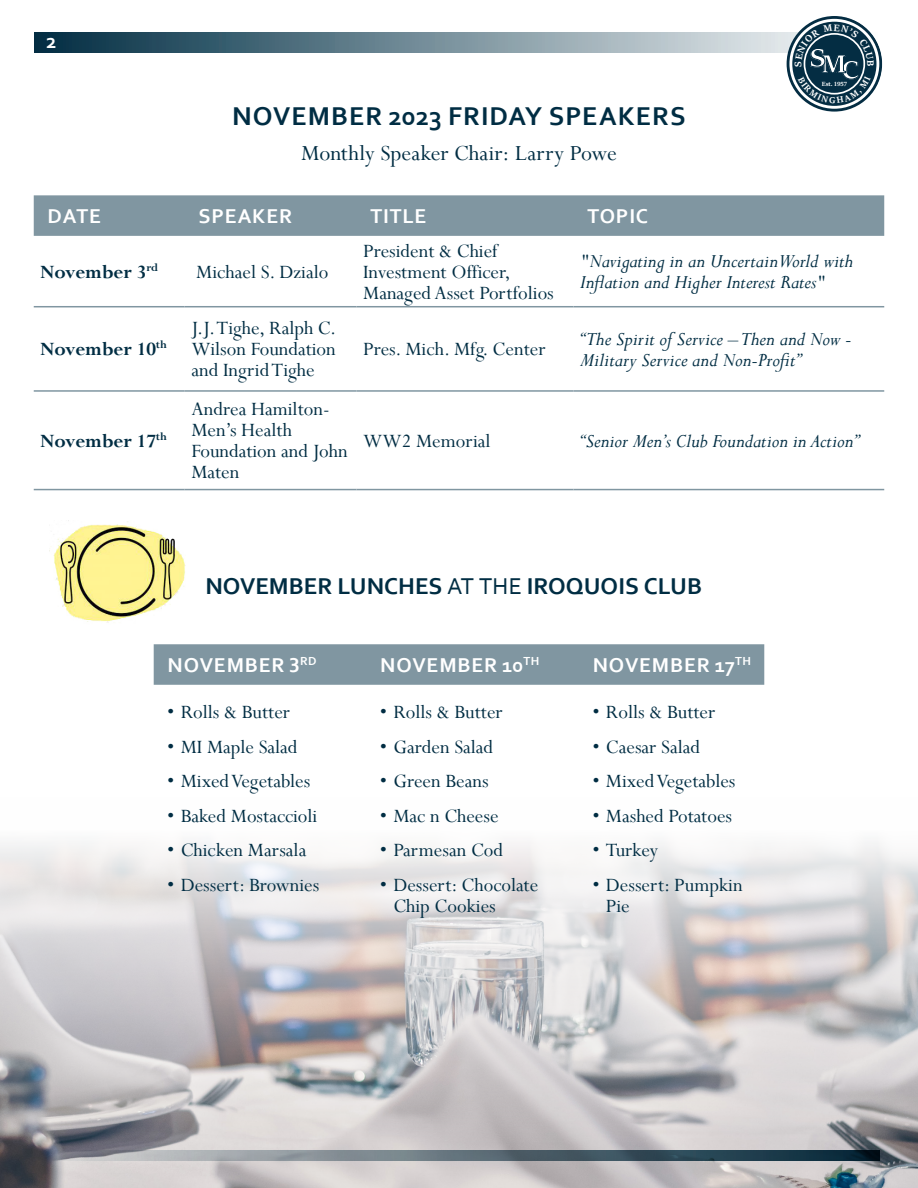
<style>
.page{position:relative;width:918px;height:1188px;background:#fff}
.page>*{position:absolute;margin:0;border:0;box-sizing:border-box;transform-origin:0 0}
.t1{font:700 27.9px "Sitka Text";color:#fff}
.Article_Title{font:700 27px "Corbel";letter-spacing:.035em;color:#002d43}
.Article_Title-2{font:700 24px "Corbel";color:#002d43}
.Article_Title-3{font:24px "Perpetua";letter-spacing:.005em;color:#002d43}
.t2{font:21px/21px "Perpetua";color:#002d43}
.t3{font:italic 21px/21px "Perpetua";color:#002d43}
.t4{font:700 21px "Corbel";letter-spacing:.04em;color:#fff}
.t5{font:700 21px "Perpetua";color:#002d43}
.t6{font:700 6.75px "Sitka Display";color:#fff}
.s1{font-weight:400}
</style>
<div class="page">
<img style="left:0;top:842px;width:918px;height:346px">
<svg style="left:34px;top:32px;width:753px;height:20px"></svg>
<svg style="left:36px;top:1151px;width:844px;height:10px"></svg>
<img style="left:50px;top:521px;width:135px;height:102px">
<div style="left:34px;top:195px;width:850px;height:41px;background:#8096a1"></div>
<hr style="left:34px;top:306px;width:151px;height:1px;background:#8096a1">
<hr style="left:185px;top:306px;width:171px;height:1px;background:#8096a1">
<hr style="left:356px;top:306px;width:217px;height:1px;background:#8096a1">
<hr style="left:573px;top:306px;width:311px;height:1px;background:#8096a1">
<hr style="left:34px;top:390px;width:151px;height:2px;background:#8096a1">
<hr style="left:185px;top:390px;width:171px;height:2px;background:#8096a1">
<hr style="left:356px;top:390px;width:217px;height:2px;background:#8096a1">
<hr style="left:573px;top:390px;width:311px;height:2px;background:#8096a1">
<hr style="left:34px;top:489px;width:151px;height:1px;background:#8096a1">
<hr style="left:185px;top:489px;width:171px;height:1px;background:#8096a1">
<hr style="left:356px;top:489px;width:217px;height:1px;background:#8096a1">
<hr style="left:573px;top:489px;width:311px;height:1px;background:#8096a1">
<div style="left:154px;top:644px;width:610px;height:41px;background:#8096a1"></div>
<svg style="left:787px;top:16px;width:95px;height:96px"></svg>
<p class="t4" style="left:46px;top:28px;width:12px">2</p>
<p class="Article_Title" style="left:232px;top:99px;width:455px">NOVEMBER 2023 FRIDAY SPEAKERS</p>
<p class="Article_Title-3" style="left:301px;top:138px;width:317px">Monthly Speaker Chair: Larry Powe</p>
<p class="t1" style="left:809px;top:36px;width:18px">S</p>
<p class="t6" style="left:822px;top:79px;width:12px">Est.</p>
<p class="t1" style="left:820px;top:45px;width:40px">MC</p>
<p class="t4" style="left:48px;top:203px;width:55px">DATE</p>
<p class="t4" style="left:199px;top:203px;width:95px">SPEAKER</p>
<p class="t4" style="left:370px;top:203px;width:58px">TITLE</p>
<p class="t4" style="left:587px;top:203px;width:62px">TOPIC</p>
<p class="t5" style="left:40px;top:258px;width:119px">November 3<sup>rd</sup></p>
<p class="t2" style="left:196px;top:261px;width:134px">Michael S. Dzialo</p>
<p class="t2" style="left:363px;top:240px;width:192px">President &amp; Chief<br>Investment Officer,<br>Managed Asset Portfolios</p>
<p class="t3" style="left:580px;top:250px;width:275px">"Navigating in an Uncertain World with<br>Inflation and Higher Interest Rates"</p>
<p class="t5" style="left:40px;top:336px;width:128px">November 10<sup>th</sup></p>
<p class="t5" style="left:40px;top:428px;width:128px">November 17<sup>th</sup></p>
<p class="t2" style="left:191px;top:317px;width:146px;text-align:justify">J.J. Tighe, Ralph C.<br>Wilson Foundation and Ingrid Tighe</p>
<p class="t2" style="left:191px;top:398px;width:158px">Andrea Hamilton-<br>Men’s Health<br>Foundation and John<br>Maten</p>
<p class="t2" style="left:363px;top:338px;width:184px">Pres. Mich. Mfg. Center</p>
<p class="t3" style="left:580px;top:328px;width:273px">“The Spirit of Service – Then and Now -<br>Military Service and Non-Profit”</p>
<p class="t2" style="left:363px;top:430px;width:129px">WW2 Memorial</p>
<p class="t3" style="left:580px;top:430px;width:280px">“Senior Men’s Club Foundation in Action”</p>
<p class="Article_Title-2" style="left:206px;top:571px;width:498px">NOVEMBER LUNCHES <span class="s1">AT THE</span> IROQUOIS CLUB</p>
<p class="t4" style="left:168px;top:652px;width:151px">NOVEMBER 3<sup>RD</sup></p>
<p class="t4" style="left:380px;top:652px;width:161px">NOVEMBER 10<sup>TH</sup></p>
<p class="t4" style="left:593px;top:652px;width:160px">NOVEMBER 17<sup>TH</sup></p>
<p class="t2" style="left:167px;top:701px;width:124px">• Rolls &amp; Butter</p>
<p class="t2" style="left:167px;top:736px;width:132px">• MI Maple Salad</p>
<p class="t2" style="left:167px;top:770px;width:145px">• Mixed Vegetables</p>
<p class="t2" style="left:167px;top:805px;width:152px">• Baked Mostaccioli</p>
<p class="t2" style="left:167px;top:839px;width:141px">• Chicken Marsala</p>
<p class="t2" style="left:167px;top:874px;width:154px">• Dessert: Brownies</p>
<p class="t2" style="left:380px;top:701px;width:124px">• Rolls &amp; Butter</p>
<p class="t2" style="left:380px;top:736px;width:115px">• Garden Salad</p>
<p class="t2" style="left:380px;top:770px;width:110px">• Green Beans</p>
<p class="t2" style="left:380px;top:805px;width:120px">• Mac n Cheese</p>
<p class="t2" style="left:380px;top:839px;width:125px">• Parmesan Cod</p>
<p class="t2" style="left:393px;top:874px;width:146px;text-indent:-13px">• Dessert: Chocolate<br>Chip Cookies</p>
<p class="t2" style="left:592px;top:701px;width:124px">• Rolls &amp; Butter</p>
<p class="t2" style="left:592px;top:736px;width:109px">• Caesar Salad</p>
<p class="t2" style="left:592px;top:770px;width:145px">• Mixed Vegetables</p>
<p class="t2" style="left:592px;top:805px;width:141px">• Mashed Potatoes</p>
<p class="t2" style="left:592px;top:839px;width:67px">• Turkey</p>
<p class="t2" style="left:606px;top:874px;width:138px;text-indent:-14px">• Dessert: Pumpkin<br>Pie</p>
</div>
